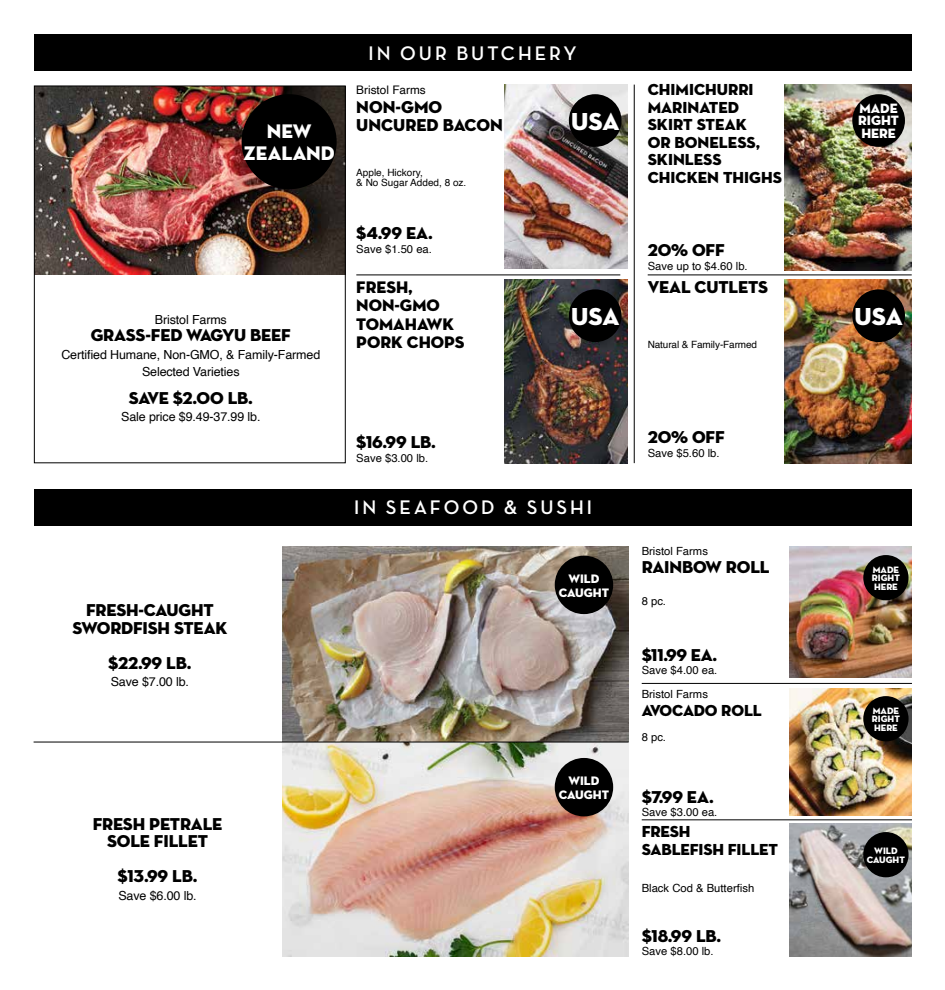
<style>
.page{position:relative;width:945px;height:990px;background:#fff}
.page>*{position:absolute;margin:0;border:0;box-sizing:border-box;transform-origin:0 0}
.t1{font:25px "Neutra Disp Titling";letter-spacing:-.005em;color:#fff}
.t2{font:700 20px "Neutra Disp";letter-spacing:.15em;color:#fff}
.t3{font:20px/21.2px "Neutra Disp Titling";color:#fff;text-align:center}
.t4{font:17.5px/17.5px "Neutra Disp Titling";letter-spacing:-.01em;color:#000;text-align:center}
.t5{font:17px/18.2px "Neutra Disp Titling";color:#000}
.t6{font:16.25px/17.5px "Neutra Disp Titling";color:#000}
.t7{font:13.75px/12.4px "Neutra Disp Titling";color:#fff;text-align:justify}
.t8{font:12.5px "Helvetica";letter-spacing:-.01em;color:#000}
.t9{font:12.5px/13.8px "Neutra Disp Titling";color:#fff;text-align:center}
.t10{font:11.75px "Helvetica";color:#000}
.t11{font:11.25px "Helvetica";color:#000}
.t12{font:10px/10px "Helvetica";color:#000}
.t13{font:9.5px/8.8px "Neutra Disp Titling";color:#fff;text-align:justify}
.t14{font:9px/9.5px "Neutra Disp Titling";color:#fff}
.s1{font-size:22.5px}
</style>
<div class="page">
<div style="left:34px;top:34px;width:878px;height:37px;background:#000"></div>
<img style="left:36px;top:88px;width:308px;height:186px">
<div style="left:242px;top:94px;width:95px;height:95px;background:#000;border-radius:50%"></div>
<div style="left:34px;top:86px;width:312px;height:377px;border:1px solid #000"></div>
<hr style="left:648px;top:275px;width:264px;height:1px;background:#000">
<hr style="left:356px;top:275px;width:264px;height:1px;background:#000">
<hr style="left:642px;top:820px;width:270px;height:1px;background:#000">
<hr style="left:642px;top:683px;width:270px;height:1px;background:#000">
<hr style="left:634px;top:85px;width:1px;height:378px;background:#000">
<img style="left:505px;top:85px;width:122px;height:183px">
<div style="left:569px;top:94px;width:53px;height:53px;background:#000;border-radius:50%"></div>
<img style="left:505px;top:280px;width:122px;height:183px">
<div style="left:569px;top:289px;width:53px;height:53px;background:#000;border-radius:50%"></div>
<img style="left:785px;top:85px;width:127px;height:185px">
<div style="left:852px;top:94px;width:53px;height:53px;background:#000;border-radius:50%"></div>
<img style="left:785px;top:280px;width:127px;height:183px">
<div style="left:852px;top:289px;width:53px;height:53px;background:#000;border-radius:50%"></div>
<div style="left:34px;top:489px;width:878px;height:37px;background:#000"></div>
<img style="left:282px;top:547px;width:347px;height:409px">
<hr style="left:34px;top:742px;width:595px;height:1px;background:#000">
<div style="left:555px;top:758px;width:58px;height:58px;background:#000;border-radius:50%"></div>
<div style="left:555px;top:556px;width:58px;height:58px;background:#000;border-radius:50%"></div>
<img style="left:789px;top:547px;width:123px;height:131px">
<div style="left:863px;top:555px;width:46px;height:45px;background:#000;border-radius:50%"></div>
<img style="left:789px;top:689px;width:123px;height:126px">
<div style="left:863px;top:696px;width:46px;height:45px;background:#000;border-radius:50%"></div>
<img style="left:789px;top:824px;width:123px;height:132px">
<div style="left:863px;top:832px;width:46px;height:45px;background:#000;border-radius:50%"></div>
<p class="t3" style="left:244px;top:121px;width:93px">NEW<br>ZEALAND</p>
<p class="t8" style="left:155px;top:310px;width:74px">Bristol Farms</p>
<p class="t4" style="left:91px;top:327px;width:202px">GRASS-FED WAGYU BEEF</p>
<p class="t8" style="left:61px;top:345px;width:260px">Certified Humane, Non-GMO, &amp; Family-Farmed</p>
<p class="t8" style="left:142px;top:362px;width:99px">Selected Varieties</p>
<p class="t4" style="left:129px;top:389px;width:126px">SAVE $2.00 LB.</p>
<p class="t8" style="left:121px;top:407px;width:141px">Sale price $9.49-37.99 lb.</p>
<p class="t2" style="left:369px;top:42px;width:209px">IN OUR BUTCHERY</p>
<p class="t10" style="left:356px;top:81px;width:71px">Bristol Farms</p>
<p class="t4" style="left:356px;top:97px;width:148px;line-height:18.8px;text-align:left">NON-GMO<br>UNCURED BACON</p>
<p class="t12" style="left:356px;top:168px;width:112px">Apple, Hickory,<br>&amp; No Sugar Added, 8 oz.</p>
<p class="t4" style="left:356px;top:224px;width:78px">$4.99 EA.</p>
<p class="t11" style="left:356px;top:240px;width:77px">Save $1.50 ea.</p>
<p class="t5" style="left:356px;top:278px;width:110px">FRESH,<br>NON-GMO<br>TOMAHAWK<br>PORK CHOPS</p>
<p class="t4" style="left:356px;top:433px;width:81px">$16.99 LB.</p>
<p class="t11" style="left:356px;top:449px;width:73px">Save $3.00 lb.</p>
<p class="t1" style="left:571px;top:105px;width:50px">USA</p>
<p class="t1" style="left:571px;top:301px;width:50px">USA<span class="s1">A</span></p>
<p class="t2" style="left:354px;top:496px;width:239px">IN SEAFOOD &amp; SUSHI</p>
<p class="t4" style="left:72px;top:601px;width:156px">FRESH-CAUGHT<br>SWORDFISH STEAK</p>
<p class="t4" style="left:108px;top:654px;width:85px">$22.99 LB.</p>
<p class="t8" style="left:111px;top:672px;width:80px">Save $7.00 lb.</p>
<p class="t9" style="left:559px;top:572px;width:52px">WILD<br>CAUGHT</p>
<p class="t4" style="left:93px;top:815px;width:131px">FRESH PETRALE<br>SOLE FILLET</p>
<p class="t4" style="left:118px;top:868px;width:81px">$13.99 LB.</p>
<p class="t8" style="left:118px;top:886px;width:80px">Save $6.00 lb.</p>
<p class="t9" style="left:559px;top:774px;width:52px">WILD<br>CAUGHT</p>
<p class="t6" style="left:648px;top:81px;width:136px">CHIMICHURRI<br>MARINATED<br>SKIRT STEAK<br>OR BONELESS,<br>SKINLESS<br>CHICKEN THIGHS</p>
<p class="t4" style="left:648px;top:242px;width:78px">20% OFF</p>
<p class="t11" style="left:648px;top:258px;width:102px">Save up to $4.60 lb.</p>
<p class="t4" style="left:648px;top:279px;width:122px">VEAL CUTLETS</p>
<p class="t12" style="left:648px;top:340px;width:111px">Natural &amp; Family-Farmed</p>
<p class="t4" style="left:648px;top:429px;width:78px">20% OFF</p>
<p class="t11" style="left:648px;top:445px;width:73px">Save $5.60 lb.</p>
<p class="t11" style="left:642px;top:543px;width:68px">Bristol Farms</p>
<p class="t4" style="left:642px;top:558px;width:129px">RAINBOW ROLL</p>
<p class="t11" style="left:642px;top:593px;width:26px">8 pc.</p>
<p class="t4" style="left:642px;top:647px;width:77px">$11.99 EA.</p>
<p class="t11" style="left:642px;top:661px;width:77px">Save $4.00 ea.</p>
<p class="t11" style="left:642px;top:686px;width:68px">Bristol Farms</p>
<p class="t6" style="left:642px;top:702px;width:122px">AVOCADO ROLL</p>
<p class="t11" style="left:642px;top:728px;width:26px">8 pc.</p>
<p class="t4" style="left:642px;top:789px;width:74px">$7.99 EA.</p>
<p class="t11" style="left:642px;top:803px;width:77px">Save $3.00 ea.</p>
<p class="t6" style="left:642px;top:823px;width:138px">FRESH<br>SABLEFISH FILLET</p>
<p class="t11" style="left:642px;top:880px;width:114px">Black Cod &amp; Butterfish</p>
<p class="t4" style="left:642px;top:928px;width:81px">$18.99 LB.</p>
<p class="t11" style="left:642px;top:942px;width:73px">Save $8.00 lb.</p>
<p class="t7" style="left:858px;top:102px;width:42px">MADE RIGHT HERE</p>
<p class="t1" style="left:854px;top:301px;width:50px">USA</p>
<p class="t13" style="left:872px;top:565px;width:30px">MADE RIGHT HERE</p>
<p class="t13" style="left:872px;top:706px;width:30px">MADE RIGHT HERE</p>
<p class="t14" style="left:873px;top:841px;width:28px">RIGHT<br>HERE</p>
<p class="t13" style="left:867px;top:846px;width:40px;line-height:9.5px;text-align:center">WILD<br>CAUGHT</p>
</div>
